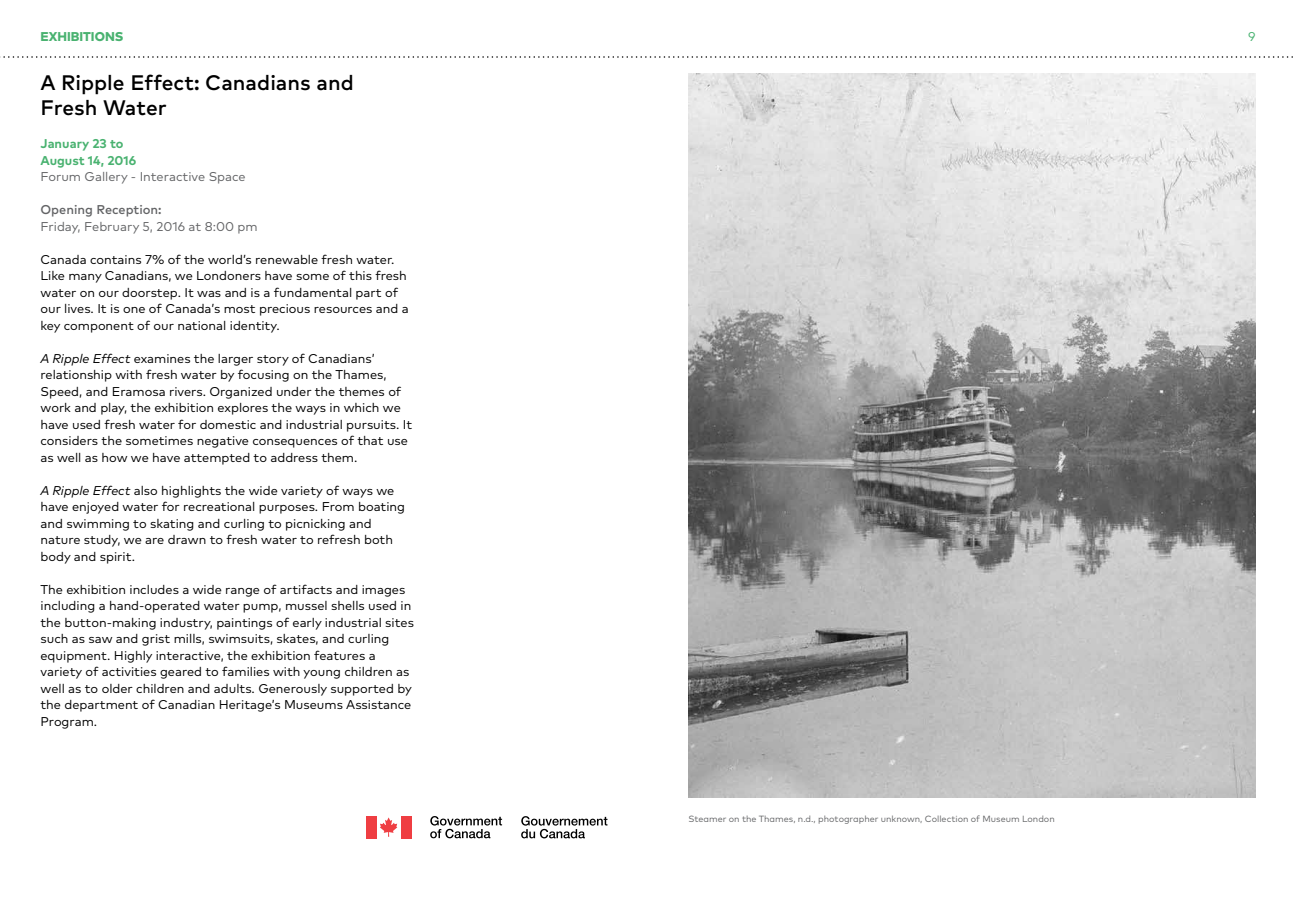
<style>
.page{position:relative;width:1296px;height:918px;background:#fff}
.page>*{position:absolute;margin:0;border:0;box-sizing:border-box;transform-origin:0 0}
.t1{font:500 21px/25.2px "Mark OT";color:#000}
.t2{font:12.75px/16.5px "Mark OT";color:#000}
.t3{font:12.75px "Mark OT";color:#636466}
.t4{font:700 12.75px/16.5px "Mark OT";color:#49b270}
.t5{font:500 12.75px "Mark OT";color:#636466}
.t6{font:800 12.75px "Mark OT";color:#49b270}
.t7{font:12.75px "Mark OT";color:#49b270}
.t8{font:9px "Mark OT";color:#636466}
.s1{font-style:italic}
</style>
<div class="page">
<img style="left:688px;top:74px;width:568px;height:723px">
<svg style="left:0;top:56px;width:1293px;height:2px"></svg>
<div style="left:366px;top:816px;width:11px;height:22px;background:#ef3e42"></div>
<div style="left:401px;top:816px;width:11px;height:22px;background:#ef3e42"></div>
<svg style="left:380px;top:817px;width:17px;height:20px"></svg>
<svg style="left:430px;top:816px;width:72px;height:22px"></svg>
<svg style="left:521px;top:816px;width:87px;height:22px"></svg>
<p class="t6" style="left:40px;top:28px;width:85px">EXHIBITIONS</p>
<h1 class="t1" style="left:40px;top:70px;width:315px">A Ripple Effect: Canadians and<br>Fresh Water</h1>
<p class="t4" style="left:40px;top:135px;width:97px">January 23 to<br>August 14, 2016</p>
<p class="t3" style="left:40px;top:169px;width:207px">Forum Gallery - Interactive Space</p>
<p class="t5" style="left:40px;top:202px;width:123px">Opening Reception:</p>
<p class="t3" style="left:40px;top:218px;width:219px">Friday, February 5, 2016 at 8:00 pm</p>
<p class="t2" style="left:40px;top:251px;width:370px">Canada contains 7% of the world’s renewable fresh water.<br>Like many Canadians, we Londoners have some of this fresh water on our doorstep. It was and is a fundamental part of our lives. It is one of Canada’s most precious resources and a key component of our national identity.</p>
<p class="t2" style="left:40px;top:350px;width:373px"><span class="s1">A Ripple Effect</span> examines the larger story of Canadians’ relationship with fresh water by focusing on the Thames, Speed, and Eramosa rivers. Organized under the themes of work and play, the exhibition explores the ways in which we have used fresh water for domestic and industrial pursuits. It considers the sometimes negative consequences of that use as well as how we have attempted to address them.</p>
<p class="t2" style="left:40px;top:482px;width:366px"><span class="s1">A Ripple Effect</span> also highlights the wide variety of ways we have enjoyed water for recreational purposes. From boating and swimming to skating and curling to picnicking and nature study, we are drawn to fresh water to refresh both body and spirit.</p>
<p class="t2" style="left:40px;top:581px;width:375px">The exhibition includes a wide range of artifacts and images including a hand-operated water pump, mussel shells used in the button-making industry, paintings of early industrial sites such as saw and grist mills, swimsuits, skates, and curling equipment. Highly interactive, the exhibition features a variety of activities geared to families with young children as well as to older children and adults. Generously supported by the department of Canadian Heritage’s Museums Assistance Program.</p>
<p class="t7" style="left:1248px;top:28px;width:9px">9</p>
<p class="t8" style="left:688px;top:813px;width:368px">Steamer on the Thames, n.d., photographer unknown, Collection of Museum London</p>
</div>
